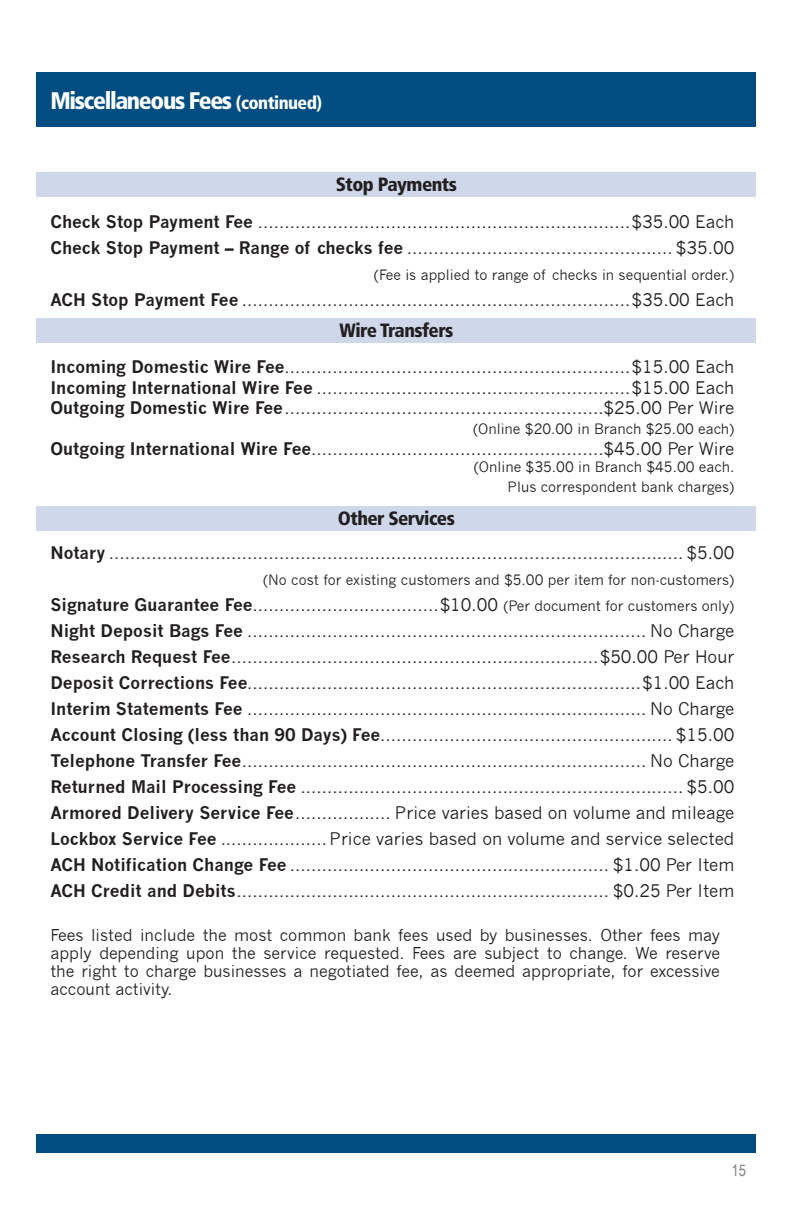
<style>
.page{position:relative;width:792px;height:1224px;background:#fff}
.page>*{position:absolute;margin:0;border:0;box-sizing:border-box;transform-origin:0 0}
.t1{font:900 condensed 24px "Frutiger LT Std";letter-spacing:-.055em;color:#fff}
.t2{font:900 condensed 19.2px "Frutiger LT Std";letter-spacing:-.03em;color:#231f20}
.t3{font:17px "News Gothic";color:#231f20}
.t4{font:16px/18px "News Gothic";color:#231f20;text-align:justify}
.t5{font:16px "Arial Narrow";color:#808285}
.t6{font:14px "News Gothic";color:#231f20}
.s1{font-size:18px}
.s2{font-weight:700}
.s3{font-size:14px}
</style>
<div class="page">
<div style="left:36px;top:1134px;width:720px;height:19px;background:#014d81"></div>
<div style="left:36px;top:72px;width:720px;height:55px;background:#014d81"></div>
<div style="left:36px;top:173px;width:720px;height:24px;background:#ced8ea"></div>
<div style="left:36px;top:319px;width:720px;height:24px;background:#ced8ea"></div>
<div style="left:36px;top:507px;width:720px;height:24px;background:#ced8ea"></div>
<p class="t1" style="left:50px;top:86px;width:273px">Miscellaneous Fees <span class="s1">(continued)</span></p>
<p class="t2" style="left:336px;top:173px;width:123px">Stop Payments</p>
<p class="t3" style="left:50px;top:212px;width:685px"><span class="s2">Check Stop Payment Fee</span> ......................................................................$35.00 Each</p>
<p class="t3" style="left:50px;top:238px;width:686px"><span class="s2">Check Stop Payment – Range of checks fee</span> .................................................. $35.00</p>
<p class="t6" style="left:374px;top:267px;width:362px">(Fee is applied to range of checks in sequential order.)</p>
<p class="t3" style="left:50px;top:290px;width:685px"><span class="s2">ACH Stop Payment Fee</span> .........................................................................$35.00 Each</p>
<p class="t2" style="left:340px;top:319px;width:115px">Wire Transfers</p>
<p class="t3" style="left:50px;top:357px;width:685px"><span class="s2">Incoming Domestic Wire Fee</span>.................................................................$15.00 Each</p>
<p class="t3" style="left:50px;top:378px;width:685px"><span class="s2">Incoming International Wire Fee</span> ...........................................................$15.00 Each</p>
<p class="t3" style="left:50px;top:398px;width:685px"><span class="s2">Outgoing Domestic Wire Fee</span>............................................................$25.00 Per Wire</p>
<p class="t6" style="left:473px;top:421px;width:263px">(Online $20.00 in Branch $25.00 each)</p>
<p class="t3" style="left:50px;top:439px;width:685px"><span class="s2">Outgoing International Wire Fee</span>.......................................................$45.00 Per Wire</p>
<p class="t6" style="left:474px;top:459px;width:262px">(Online $35.00 in Branch $45.00 each.</p>
<p class="t6" style="left:508px;top:479px;width:228px">Plus correspondent bank charges)</p>
<p class="t2" style="left:338px;top:507px;width:118px">Other Services</p>
<p class="t3" style="left:50px;top:543px;width:686px"><span class="s2">Notary</span> ............................................................................................................ $5.00</p>
<p class="t6" style="left:263px;top:572px;width:473px">(No cost for existing customers and $5.00 per item for non-customers)</p>
<p class="t3" style="left:50px;top:595px;width:686px"><span class="s2">Signature Guarantee Fee</span>...................................$10.00 <span class="s3">(Per document for customers only)</span></p>
<p class="t3" style="left:50px;top:621px;width:686px"><span class="s2">Night Deposit Bags Fee</span> ........................................................................... No Charge</p>
<p class="t3" style="left:50px;top:647px;width:686px"><span class="s2">Research Request Fee</span>.....................................................................$50.00 Per Hour</p>
<p class="t3" style="left:50px;top:673px;width:685px"><span class="s2">Deposit Corrections Fee</span>..........................................................................$1.00 Each</p>
<p class="t3" style="left:50px;top:699px;width:686px"><span class="s2">Interim Statements Fee</span> ........................................................................... No Charge</p>
<p class="t3" style="left:50px;top:725px;width:686px"><span class="s2">Account Closing (less than 90 Days) Fee</span>....................................................... $15.00</p>
<p class="t3" style="left:50px;top:751px;width:686px"><span class="s2">Telephone Transfer Fee</span>............................................................................ No Charge</p>
<p class="t3" style="left:50px;top:777px;width:686px"><span class="s2">Returned Mail Processing Fee</span> ........................................................................ $5.00</p>
<p class="t3" style="left:50px;top:803px;width:686px"><span class="s2">Armored Delivery Service Fee</span>.................. Price varies based on volume and mileage</p>
<p class="t3" style="left:50px;top:829px;width:686px"><span class="s2">Lockbox Service Fee</span> ....................Price varies based on volume and service selected</p>
<p class="t3" style="left:50px;top:855px;width:686px"><span class="s2">ACH Notification Change Fee</span> ............................................................ $1.00 Per Item</p>
<p class="t3" style="left:50px;top:881px;width:686px"><span class="s2">ACH Credit and Debits</span>...................................................................... $0.25 Per Item</p>
<p class="t4" style="left:50px;top:926px;width:671px">Fees listed include the most common bank fees used by businesses. Other fees may apply depending upon the service requested. Fees are subject to change. We reserve the right to charge businesses a negotiated fee, as deemed appropriate, for excessive account activity.</p>
<p class="t5" style="left:731px;top:1159px;width:16px">15</p>
</div>
